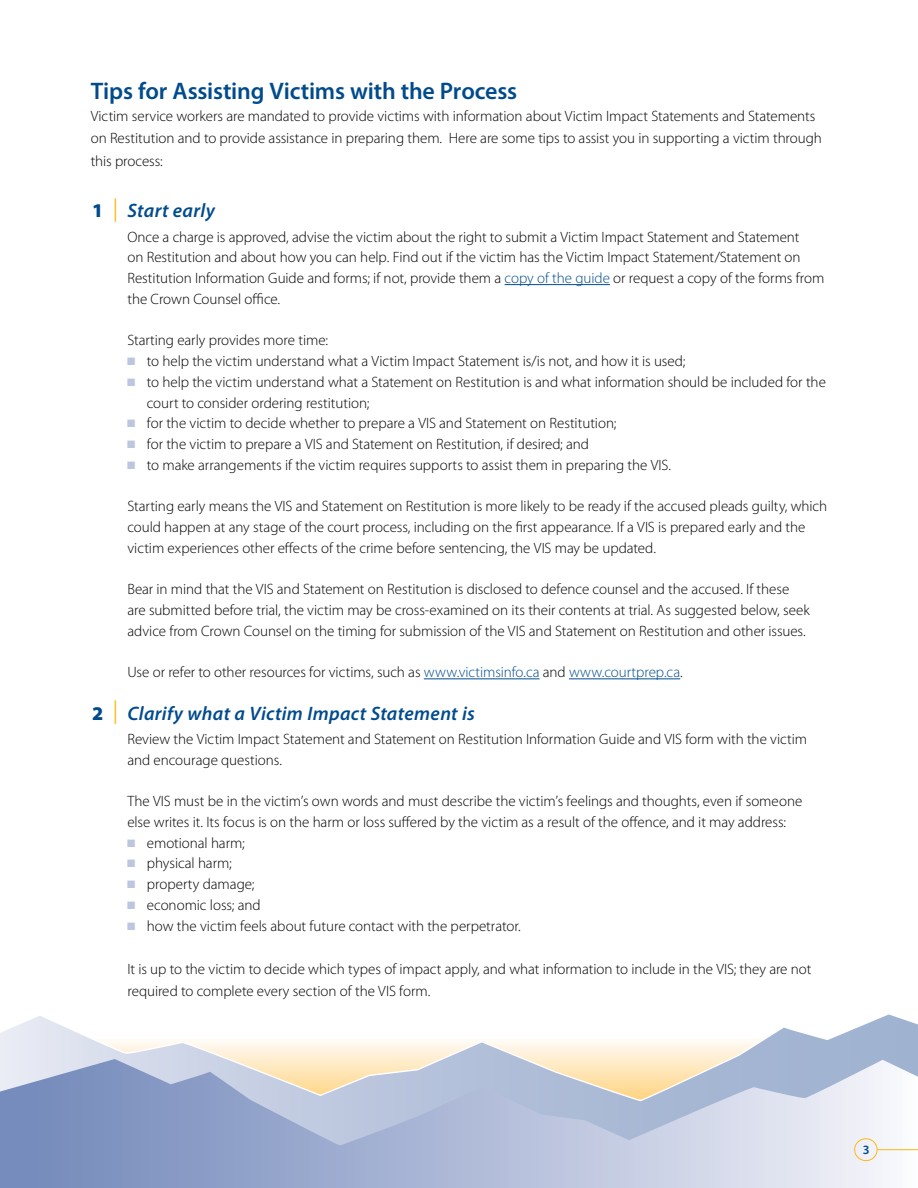
<style>
.page{position:relative;width:918px;height:1188px;background:#fff}
.page>*{position:absolute;margin:0;border:0;box-sizing:border-box;transform-origin:0 0}
.t1{font:600 24px "Myriad Pro";letter-spacing:-.01em;color:#004b8d}
.t2{font:italic 600 19.5px "Myriad Pro";letter-spacing:.015em;color:#004b8d}
.t3{font:300 15px/20.7px "Myriad Pro";color:#000}
.t4{font:600 12.75px "Myriad Pro";color:#004b8d}
.s1{font-weight:900;font-style:normal}
.s2{font-weight:400;font-style:normal;font-size:23.55px;color:#fdb913}
.s3{color:#004b8d}
</style>
<div class="page">
<svg style="left:0;top:1014px;width:918px;height:45px"></svg>
<svg style="left:0;top:1059px;width:918px;height:129px;background:#b6c0d6"></svg>
<div style="left:854px;top:1138px;width:24px;height:23px;border:1px solid #fdb913;border-radius:50%"></div>
<hr style="left:878px;top:1149px;width:40px;height:1px;background:#fdb913">
<hr style="left:505px;top:284px;width:105px;height:1px;background:#004b8d">
<hr style="left:424px;top:678px;width:116px;height:1px;background:#004b8d">
<hr style="left:569px;top:678px;width:111px;height:1px;background:#004b8d">
<h1 class="t1" style="left:91px;top:76px;width:428px">Tips for Assisting Victims with the Process</h1>
<p class="t3" style="left:91px;top:105px;width:733px;line-height:22.2px">Victim service workers are mandated to provide victims with information about Victim I mpact Statements and Statements on Restitution and to provide assistance in preparing them. Here are some tips to assist you in supporting a victim through this process:</p>
<h2 class="t2" style="left:92px;top:198px;width:124px"><span class="s1">1</span> <span class="s2">|</span> Start early</h2>
<p class="t3" style="left:127px;top:226px;width:698px">Once a charge is approved, advise the victim about the right to submit a Victim I mpact Statement and Statement<br>on Restitution and about how you can help. Find out if the victim has the Victim I mpact Statement/Statement on Restitution I nformation Guide and forms; if not, provide them a <span class="s3">copy of the guide</span> or request a copy of the forms from the Crown Counsel office.</p>
<p class="t3" style="left:147px;top:330px;width:681px;text-indent:-19px">Starting early provides more time:<br>to help the victim understand what a Victim I mpact Statement is/is not, and how it is used;<br>to help the victim understand what a Statement on Restitution is and what information should be included for the court to consider ordering restitution;<br>for the victim to decide whether to prepare a VIS and Statement on Restitution;<br>for the victim to prepare a VIS and Statement on Restitution, if desired; and<br>to make arrangements if the victim requires supports to assist them in preparing the VIS.</p>
<p class="t3" style="left:127px;top:496px;width:701px">Starting early means the VIS and Statement on Restitution is more likely to be ready if the accused pleads guilty, which could happen at any stage of the court process, including on the first appearance. If a VIS is prepared early and the victim experiences other effects of the crime before sentencing, the VIS may be updated.</p>
<p class="t3" style="left:127px;top:579px;width:684px">Bear in mind that the VIS and Statement on Restitution is disclosed to defence counsel and the accused. If these are submitted before trial, the victim may be cross-examined on its their contents at trial. As suggested below, seek advice from Crown Counsel on the timing for submission of the VIS and Statement on Restitution and other issues.</p>
<p class="t3" style="left:127px;top:662px;width:557px">Use or refer to other resources for victims, such as <span class="s3">www.victimsinfo.ca</span> and <span class="s3">www.courtprep.ca</span>.</p>
<h2 class="t2" style="left:92px;top:701px;width:384px"><span class="s1">2</span> <span class="s2">|</span> Clarify what a Victim Impact Statement is</h2>
<p class="t3" style="left:127px;top:728px;width:681px">Review the Victim I mpact Statement and Statement on Restitution I nformation Guide and VIS form with the victim and encourage questions.</p>
<p class="t3" style="left:127px;top:791px;width:676px">The VIS must be in the victim’s own words and must describe the victim’s feelings and thoughts, even if someone</p>
<p class="t3" style="left:127px;top:811px;width:660px">else writes it. Its focus is on the harm or loss suffered by the victim as a result of the offence, and it may address:</p>
<p class="t3" style="left:147px;top:832px;width:99px">emotional harm;</p>
<p class="t3" style="left:147px;top:853px;width:86px">physical harm;</p>
<p class="t3" style="left:147px;top:874px;width:109px">property damage;</p>
<p class="t3" style="left:147px;top:894px;width:115px">economic loss; and</p>
<p class="t3" style="left:147px;top:915px;width:375px">how the victim feels about future contact with the perpetrator.</p>
<p class="t3" style="left:127px;top:957px;width:685px;line-height:22.2px">It is up to the victim to decide which types of impact apply, and what information to include in the VIS; they are not required to complete every section of the VIS form.</p>
<p class="t4" style="left:863px;top:1141px;width:8px">3</p>
</div>
